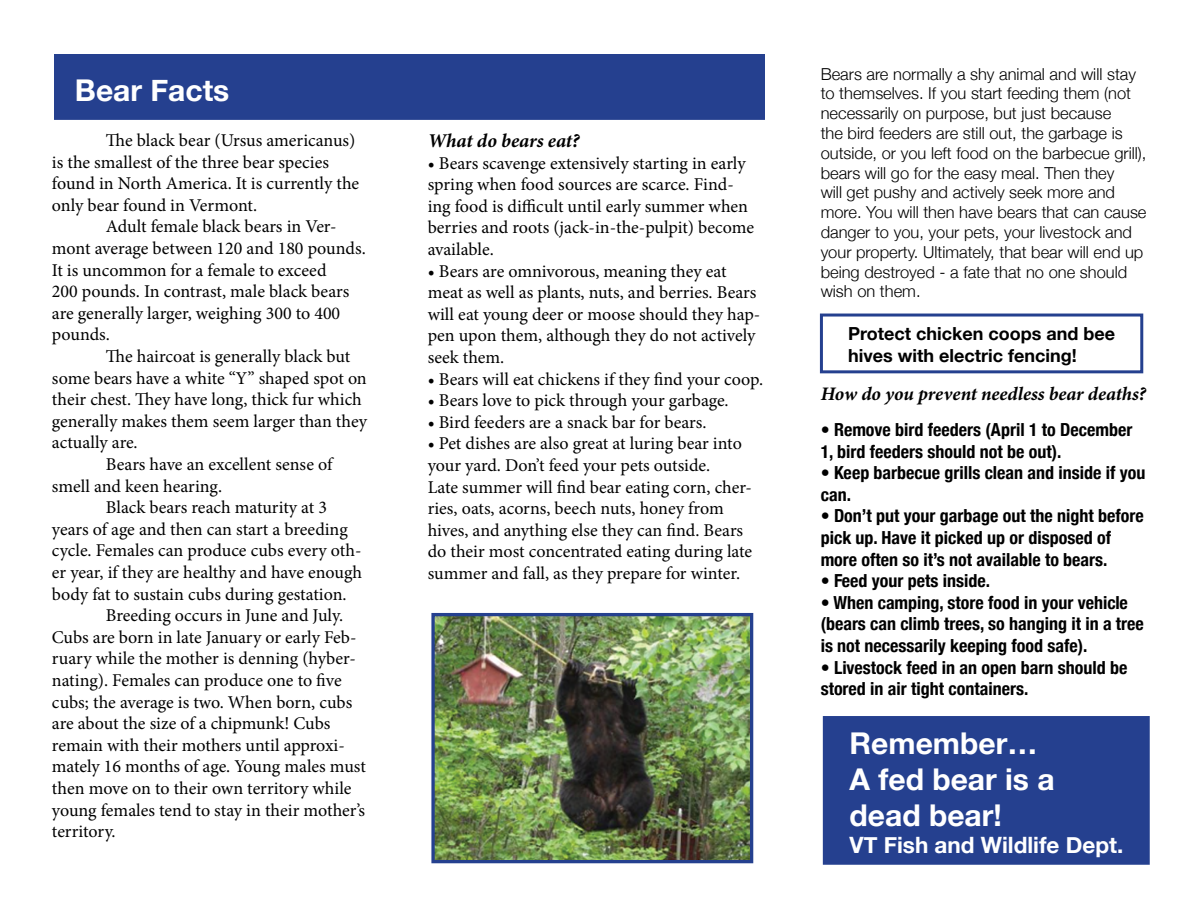
<style>
.page{position:relative;width:1188px;height:918px;background:#fff}
.page>*{position:absolute;margin:0;border:0;box-sizing:border-box;transform-origin:0 0}
.t1{font:700 30px/36px "Helvetica Neue";color:#fff}
.t2{font:700 22.5px "Helvetica Neue";color:#fff}
.t3{font:italic 700 19.5px "Minion Pro";color:#000}
.t4{font:italic 700 19.2px "Minion Pro";color:#000}
.t5{font:18px/21.6px "Minion Pro";letter-spacing:-.005em;color:#000}
.t6{font:700 condensed 18px/21.6px "Helvetica Neue";color:#000}
.t7{font:700 18px/21.6px "Helvetica Neue";color:#000}
.t8{font:300 16.5px/19.8px "Helvetica Neue";color:#000}
</style>
<div class="page">
<img style="left:435px;top:617px;width:314px;height:242px">
<div style="left:431px;top:613px;width:322px;height:250px;border:3px solid #25408f"></div>
<div style="left:823px;top:716px;width:327px;height:149px;background:#25408f;border:2px solid #25408f"></div>
<div style="left:54px;top:54px;width:711px;height:66px;background:#25408f;border:2px solid #25408f"></div>
<div style="left:820px;top:314px;width:323px;height:59px;border:3px solid #25408f"></div>
<h1 class="t1" style="left:75px;top:73px;width:156px">Bear Facts</h1>
<p class="t5" style="left:52px;top:129px;width:309px;text-indent:54px">The black bear (Ursus americanus) is the smallest of the three bear species found in North America. It is currently the only bear found in Vermont.</p>
<p class="t5" style="left:52px;top:216px;width:315px;text-indent:54px">Adult female black bears in Ver&shy;mont average between 120 and 180 pounds.<br>It is uncommon for a female to exceed<br>200 pounds. In contrast, male black bears are generally larger, weighing 300 to 400 pounds.</p>
<p class="t5" style="left:106px;top:345px;width:246px">The haircoat is generally black but</p>
<p class="t5" style="left:52px;top:367px;width:316px">some bears have a white “Y” shaped spot on</p>
<p class="t5" style="left:52px;top:389px;width:311px">their chest. They have long, thick fur which</p>
<p class="t5" style="left:52px;top:410px;width:317px">generally makes them seem larger than they</p>
<p class="t5" style="left:52px;top:432px;width:87px">actually are.</p>
<p class="t5" style="left:106px;top:453px;width:228px">Bears have an excellent sense of</p>
<p class="t5" style="left:52px;top:475px;width:172px">smell and keen hearing.</p>
<p class="t5" style="left:106px;top:497px;width:223px">Black bears reach maturity at 3</p>
<p class="t5" style="left:52px;top:518px;width:297px">years of age and then can start a breeding</p>
<p class="t5" style="left:52px;top:540px;width:311px">cycle. Females can produce cubs every oth-</p>
<p class="t5" style="left:52px;top:561px;width:312px">er year, if they are healthy and have enough</p>
<p class="t5" style="left:52px;top:583px;width:296px">body fat to sustain cubs during gestation.</p>
<p class="t5" style="left:106px;top:605px;width:239px">Breeding occurs in June and July.</p>
<p class="t5" style="left:52px;top:626px;width:306px">Cubs are born in late January or early Feb-</p>
<p class="t5" style="left:52px;top:648px;width:305px">ruary while the mother is denning (hyber-</p>
<p class="t5" style="left:52px;top:669px;width:291px">nating). Females can produce one to five</p>
<p class="t5" style="left:52px;top:691px;width:302px">cubs; the average is two. When born, cubs</p>
<p class="t5" style="left:52px;top:713px;width:280px">are about the size of a chipmunk! Cubs</p>
<p class="t5" style="left:52px;top:734px;width:294px">remain with their mothers until approxi-</p>
<p class="t5" style="left:52px;top:756px;width:315px">mately 16 months of age. Young males must</p>
<p class="t5" style="left:52px;top:777px;width:301px">then move on to their own territory while</p>
<p class="t5" style="left:52px;top:799px;width:315px">young females tend to stay in their mother’s</p>
<p class="t5" style="left:52px;top:821px;width:65px">territory.</p>
<p class="t3" style="left:428px;top:127px;width:153px">What do bears eat?</p>
<p class="t5" style="left:428px;top:152px;width:328px">• Bears scavenge extensively starting in early spring when food sources are scarce. Find&shy;ing food is difficult until early summer when berries and roots (jack-in-the-pulpit) become available.</p>
<p class="t5" style="left:428px;top:260px;width:334px">• Bears are omnivorous, meaning they eat meat as well as plants, nuts, and berries. Bears will eat young deer or moose should they hap&shy;pen upon them, although they do not actively seek them.</p>
<p class="t5" style="left:428px;top:368px;width:337px">• Bears will eat chickens if they find your coop.</p>
<p class="t5" style="left:428px;top:390px;width:303px">• Bears love to pick through your garbage.</p>
<p class="t5" style="left:428px;top:411px;width:280px">• Bird feeders are a snack bar for bears.</p>
<p class="t5" style="left:428px;top:433px;width:326px">• Pet dishes are also great at luring bear into your yard. Don’t feed your pets outside.<br>Late summer will find bear eating corn, cher&shy;ries, oats, acorns, beech nuts, honey from hives, and anything else they can find. Bears do their most concentrated eating during late summer and fall, as they prepare for winter.</p>
<p class="t8" style="left:821px;top:63px;width:327px">Bears are normally a shy animal and will stay to themselves. If you start feeding them (not necessarily on purpose, but just because<br>the bird feeders are still out, the garbage is outside, or you left food on the barbecue grill), bears will go for the easy meal. Then they<br>will get pushy and actively seek more and more. You will then have bears that can cause danger to you, your pets, your livestock and your property. Ultimately, that bear will end up being destroyed - a fate that no one should wish on them.</p>
<p class="t7" style="left:848px;top:324px;width:269px">Protect chicken coops and bee hives with electric fencing!</p>
<p class="t4" style="left:821px;top:380px;width:327px">How do you prevent needless bear deaths?</p>
<p class="t6" style="left:821px;top:418px;width:313px">• Remove bird feeders (April 1 to December<br>1, bird feeders should not be out).</p>
<p class="t6" style="left:821px;top:461px;width:326px">• Keep barbecue grills clean and inside if you can.</p>
<p class="t6" style="left:821px;top:504px;width:325px">• Don’t put your garbage out the night before pick up. Have it picked up or disposed of more often so it’s not available to bears.</p>
<p class="t6" style="left:821px;top:569px;width:171px">• Feed your pets inside.</p>
<p class="t6" style="left:821px;top:590px;width:325px">• When camping, store food in your vehicle (bears can climb trees, so hanging it in a tree is not necessarily keeping food safe).</p>
<p class="t6" style="left:821px;top:655px;width:308px">• Livestock feed in an open barn should be stored in air tight containers.</p>
<h1 class="t1" style="left:850px;top:726px;width:206px">Remember…<br>A fed bear is a dead bear!</h1>
<p class="t2" style="left:850px;top:827px;width:275px">VT Fish and Wildlife Dept.</p>
</div>
